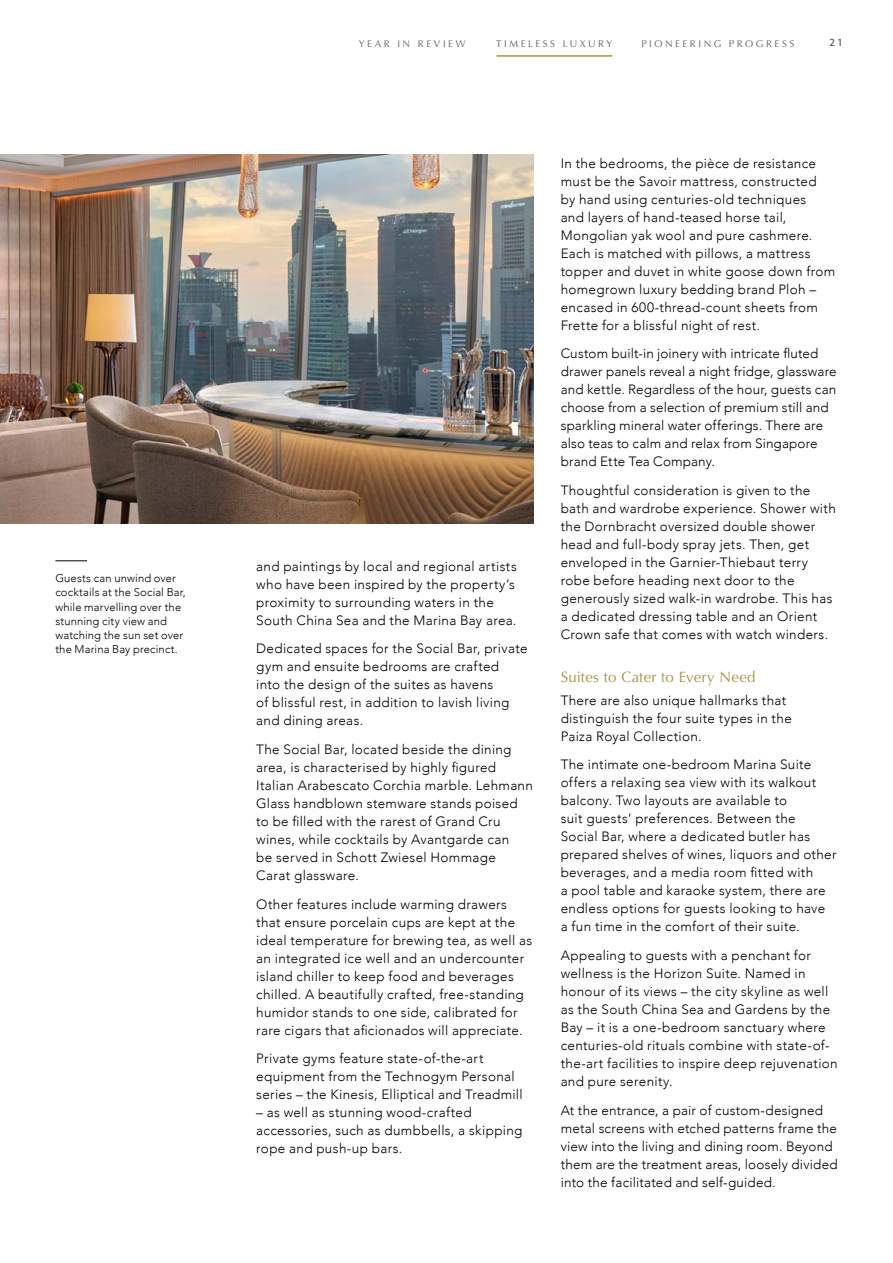
<style>
.page{position:relative;width:893px;height:1263px;background:#fff}
.page>*{position:absolute;margin:0;border:0;box-sizing:border-box;transform-origin:0 0}
.Heading_2_In_Body_Copy{font:15px "Optima";letter-spacing:.015em;color:#a89345}
.Bodycopy{font:300 13.5px/18px "Avenir";letter-spacing:.025em;color:#000}
.Picture_Copy{font:300 11.25px/14.2px "Avenir";letter-spacing:.01em;color:#000}
.t1{font:9.75px "Optima";letter-spacing:.26em;color:#646363}
.t2{font:700 9.75px "Verlag";color:#646363}
</style>
<div class="page">
<hr style="left:55px;top:560px;width:32px;height:1px;background:#000">
<img style="left:0;top:154px;width:534px;height:369px">
<hr style="left:497px;top:55px;width:115px;height:2px;background:#a89345">
<p class="Picture_Copy" style="left:55px;top:571px;width:132px">Guests can unwind over cocktails at the Social Bar, while marvelling over the stunning city view and watching the sun set over the Marina Bay precinct.</p>
<p class="t1" style="left:359px;top:38px;width:108px">YEAR IN REVIEW</p>
<p class="t1" style="left:496px;top:38px;width:118px">TIMELESS LUXURY</p>
<p class="t1" style="left:641px;top:38px;width:154px">PIONEERING PROGRESS</p>
<p class="t2" style="left:829px;top:35px;width:14px">2 1</p>
<p class="Bodycopy" style="left:256px;top:557px;width:262px">and paintings by local and regional artists who have been inspired by the property’s proximity to surrounding waters in the South China Sea and the Marina Bay area.</p>
<p class="Bodycopy" style="left:256px;top:640px;width:273px">Dedicated spaces for the Social Bar, private gym and ensuite bedrooms are crafted<br>into the design of the suites as havens<br>of blissful rest, in addition to lavish living and dining areas.</p>
<p class="Bodycopy" style="left:256px;top:740px;width:278px">The Social Bar, located beside the dining area, is characterised by highly figured Italian Arabescato Corchia marble. Lehmann Glass handblown stemware stands poised to be filled with the rarest of Grand Cru wines, while cocktails by Avantgarde can<br>be served in Schott Zwiesel Hommage Carat glassware.</p>
<p class="Bodycopy" style="left:256px;top:895px;width:277px">Other features include warming drawers that ensure porcelain cups are kept at the ideal temperature for brewing tea, as well as an integrated ice well and an undercounter island chiller to keep food and beverages chilled. A beautifully crafted, free-standing humidor stands to one side, calibrated for rare cigars that aficionados will appreciate.</p>
<p class="Bodycopy" style="left:256px;top:1049px;width:268px">Private gyms feature state-of-the-art equipment from the Technogym Personal series – the Kinesis, Elliptical and Treadmill</p>
<p class="Bodycopy" style="left:256px;top:1103px;width:268px">– as well as stunning wood-crafted accessories, such as dumbbells, a skipping rope and push-up bars.</p>
<p class="Bodycopy" style="left:561px;top:154px;width:276px">In the bedrooms, the pièce de resistance must be the Savoir mattress, constructed<br>by hand using centuries-old techniques<br>and layers of hand-teased horse tail, Mongolian yak wool and pure cashmere.<br>Each is matched with pillows, a mattress topper and duvet in white goose down from homegrown luxury bedding brand Ploh – encased in 600-thread-count sheets from Frette for a blissful night of rest.</p>
<p class="Bodycopy" style="left:561px;top:345px;width:277px">Custom built-in joinery with intricate fluted drawer panels reveal a night fridge, glassware and kettle. Regardless of the hour, guests can choose from a selection of premium still and sparkling mineral water offerings. There are also teas to calm and relax from Singapore brand Ette Tea Company.</p>
<p class="Bodycopy" style="left:561px;top:481px;width:277px">Thoughtful consideration is given to the bath and wardrobe experience. Shower with the Dornbracht oversized double shower head and full-body spray jets. Then, get enveloped in the Garnier-Thiebaut terry robe before heading next door to the generously sized walk-in wardrobe. This has a dedicated dressing table and an Orient Crown safe that comes with watch winders.</p>
<p class="Heading_2_In_Body_Copy" style="left:561px;top:669px;width:196px">Suites to Cater to Every Need</p>
<p class="Bodycopy" style="left:561px;top:691px;width:233px">There are also unique hallmarks that distinguish the four suite types in the<br>Paiza Royal Collection.</p>
<p class="Bodycopy" style="left:561px;top:756px;width:277px">The intimate one-bedroom Marina Suite offers a relaxing sea view with its walkout balcony. Two layouts are available to<br>suit guests’ preferences. Between the<br>Social Bar, where a dedicated butler has prepared shelves of wines, liquors and other beverages, and a media room fitted with<br>a pool table and karaoke system, there are endless options for guests looking to have<br>a fun time in the comfort of their suite.</p>
<p class="Bodycopy" style="left:561px;top:946px;width:279px">Appealing to guests with a penchant for wellness is the Horizon Suite. Named in honour of its views – the city skyline as well as the South China Sea and Gardens by the Bay – it is a one-bedroom sanctuary where centuries-old rituals combine with state-of&shy;the-art facilities to inspire deep rejuvenation and pure serenity.</p>
<p class="Bodycopy" style="left:561px;top:1101px;width:279px">At the entrance, a pair of custom-designed metal screens with etched patterns frame the view into the living and dining room. Beyond them are the treatment areas, loosely divided into the facilitated and self-guided.</p>
</div>
